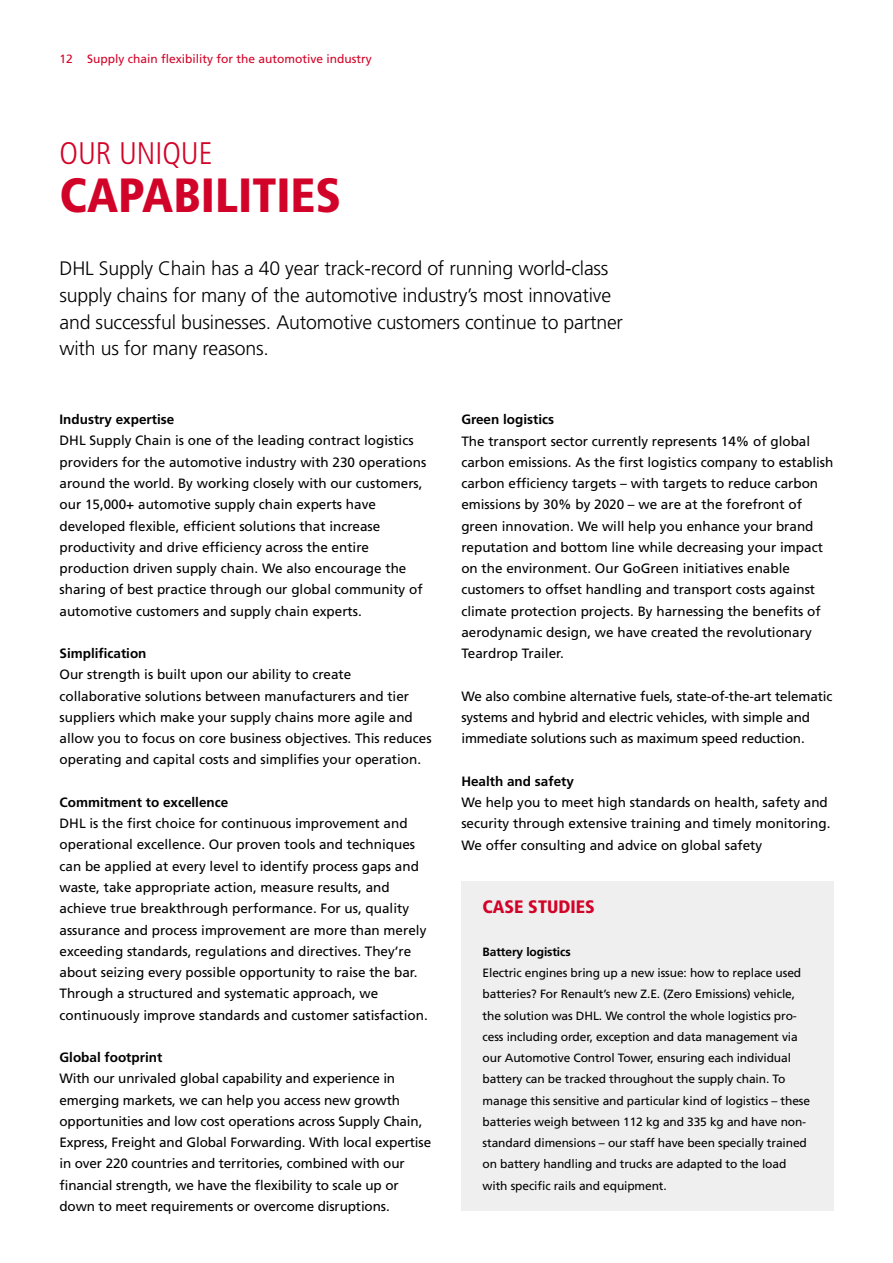
<style>
.page{position:relative;width:893px;height:1263px;background:#fff}
.page>*{position:absolute;margin:0;border:0;box-sizing:border-box;transform-origin:0 0}
.t1{font:900 condensed 48px "Frutiger LT Std";color:#d20328}
.t2{font:300 condensed 31.2px "Frutiger LT Std";color:#d20328}
.t3{font:300 19.5px/26.5px "Frutiger LT Std";letter-spacing:-.01em;color:#000}
.t4{font:900 condensed 18px "Frutiger LT Std";color:#d20328}
.t5{font:13.5px/21.3px "Frutiger LT Std";color:#000}
.t6{font:700 13.5px "Frutiger LT Std";color:#000}
.t7{font:12px/21.3px "Frutiger LT Std";letter-spacing:-.01em;color:#000}
.t8{font:12px "Frutiger LT Std";color:#d20328}
.t9{font:700 12px "Frutiger LT Std";letter-spacing:-.01em;color:#000}
</style>
<div class="page">
<div style="left:461px;top:881px;width:372px;height:330px;background:#efefef"></div>
<p class="t8" style="left:60px;top:51px;width:314px">12 Supply chain flexibility for the automotive industry</p>
<h2 class="t2" style="left:60px;top:135px;width:155px">OUR UNIQUE</h2>
<h1 class="t1" style="left:60px;top:166px;width:283px">CAPABILITIES</h1>
<h3 class="t3" style="left:60px;top:256px;width:565px">DHL Supply Chain has a 40 year track-record of running world-class supply chains for many of the automotive industry’s most innovative and successful businesses. Automotive customers continue to partner with us for many reasons.</h3>
<p class="t6" style="left:60px;top:412px;width:116px">Industry expertise</p>
<p class="t5" style="left:60px;top:430px;width:368px">DHL Supply Chain is one of the leading contract logistics providers for the automotive industry with 230 operations around the world. By working closely with our customers, our 15,000+ automotive supply chain experts have developed flexible, efficient solutions that increase productivity and drive efficiency across the entire production driven supply chain. We also encourage the sharing of best practice through our global community of automotive customers and supply chain experts.</p>
<p class="t6" style="left:60px;top:645px;width:89px">Simplification</p>
<p class="t5" style="left:60px;top:664px;width:374px">Our strength is built upon our ability to create collaborative solutions between manufacturers and tier suppliers which make your supply chains more agile and allow you to focus on core business objectives. This reduces operating and capital costs and simplifies your operation.</p>
<p class="t6" style="left:60px;top:794px;width:170px">Commitment to excellence</p>
<p class="t5" style="left:60px;top:813px;width:370px">DHL is the first choice for continuous improvement and operational excellence. Our proven tools and techniques can be applied at every level to identify process gaps and waste, take appropriate action, measure results, and achieve true breakthrough performance. For us, quality assurance and process improvement are more than merely exceeding standards, regulations and directives. They’re about seizing every possible opportunity to raise the bar.<br>Through a structured and systematic approach, we continuously improve standards and customer satisfaction.</p>
<p class="t6" style="left:60px;top:1049px;width:104px">Global footprint</p>
<p class="t5" style="left:60px;top:1068px;width:373px">With our unrivaled global capability and experience in emerging markets, we can help you access new growth opportunities and low cost operations across Supply Chain, Express, Freight and Global Forwarding. With local expertise in over 220 countries and territories, combined with our financial strength, we have the flexibility to scale up or down to meet requirements or overcome disruptions.</p>
<p class="t6" style="left:461px;top:412px;width:94px">Green logistics</p>
<p class="t5" style="left:461px;top:430px;width:374px">The transport sector currently represents 14% of global carbon emissions. As the first logistics company to establish carbon efficiency targets – with targets to reduce carbon emissions by 30% by 2020 – we are at the forefront of green innovation. We will help you enhance your brand reputation and bottom line while decreasing your impact on the environment. Our GoGreen initiatives enable customers to offset handling and transport costs against climate protection projects. By harnessing the benefits of aerodynamic design, we have created the revolutionary Teardrop Trailer.</p>
<p class="t5" style="left:461px;top:685px;width:373px">We also combine alternative fuels, state-of-the-art telematic systems and hybrid and electric vehicles, with simple and immediate solutions such as maximum speed reduction.</p>
<p class="t6" style="left:461px;top:773px;width:114px">Health and safety</p>
<p class="t5" style="left:461px;top:792px;width:371px">We help you to meet high standards on health, safety and security through extensive training and timely monitoring.<br>We offer consulting and advice on global safety</p>
<h3 class="t4" style="left:483px;top:896px;width:114px">CASE STUDIES</h3>
<p class="t9" style="left:483px;top:944px;width:90px">Battery logistics</p>
<p class="t7" style="left:483px;top:962px;width:329px">Electric engines bring up a new issue: how to replace used batteries? For Renault’s new Z.E. (Zero Emissions) vehicle, the solution was DHL. We control the whole logistics pro&shy;cess including order, exception and data management via our Automotive Control Tower, ensuring each individual battery can be tracked throughout the supply chain. To manage this sensitive and particular kind of logistics – these batteries weigh between 112 kg and 335 kg and have non&shy;standard dimensions – our staff have been specially trained on battery handling and trucks are adapted to the load with specific rails and equipment.</p>
</div>
